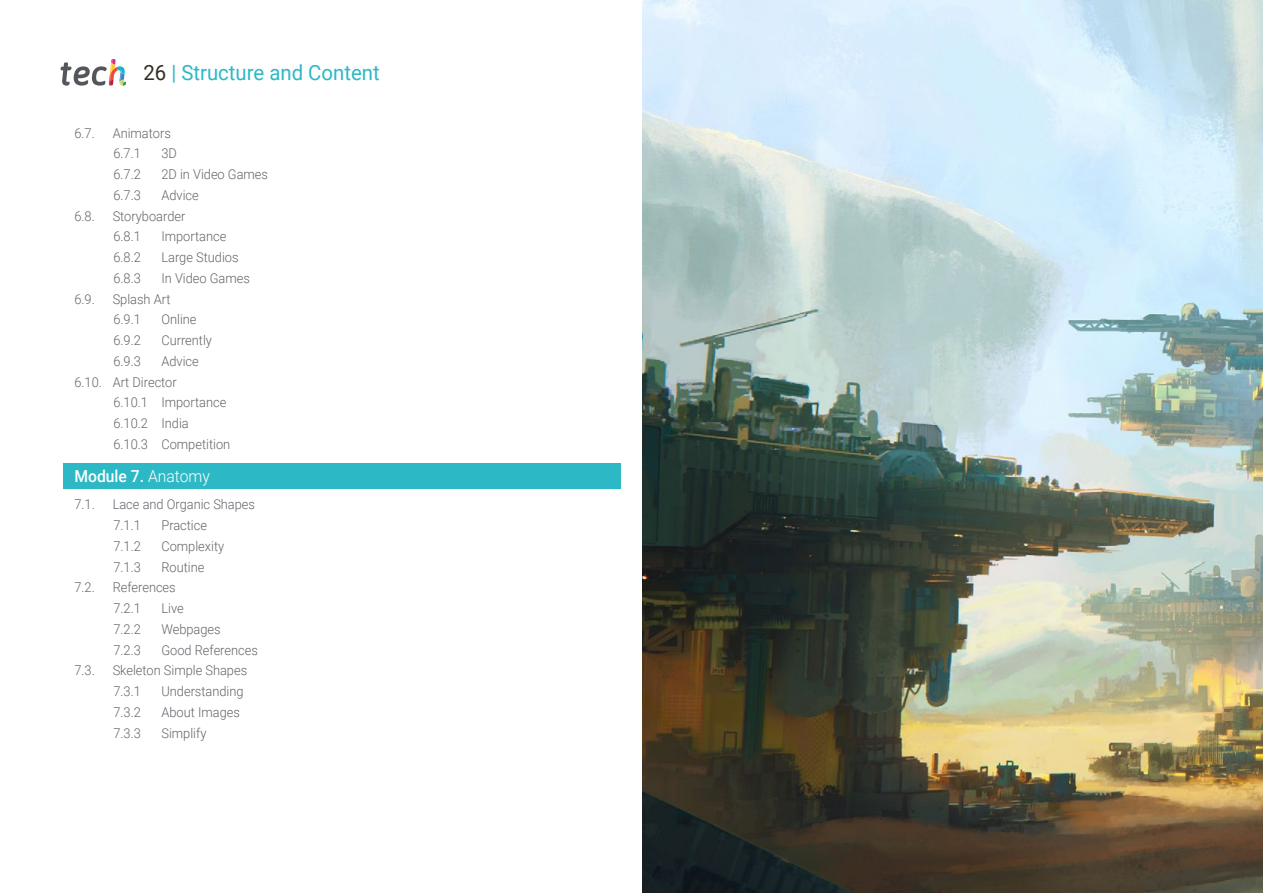
<style>
.page{position:relative;width:1263px;height:893px;background:#fff}
.page>*{position:absolute;margin:0;border:0;box-sizing:border-box;transform-origin:0 0}
.t1{font:21px "Roboto";color:#2db8c5}
.t2{font:500 16.5px "Roboto";color:#fff;scale:.95 1}
.t3{font:300 13.5px/20.7px "Roboto";color:#61646a;scale:.95 1}
.s1{color:#312e20}
.s2{font-weight:300}
</style>
<div class="page">
<svg style="left:61px;top:59px;width:65px;height:27px"></svg>
<div style="left:63px;top:463px;width:558px;height:25px;background:#2db8c5"></div>
<img style="left:642px;top:0;width:621px;height:893px">
<h1 class="t1" style="left:144px;top:57px;width:238px"><span class="s1">26</span> | Structure and Content</h1>
<p class="t3" style="left:74px;top:122px;width:23px">6.7.</p>
<p class="t3" style="left:113px;top:122px;width:63px">Animators<br>6.7.1</p>
<p class="t3" style="left:161px;top:143px;width:18px">3D</p>
<p class="t3" style="left:113px;top:164px;width:30px">6.7.2</p>
<p class="t3" style="left:161px;top:164px;width:114px">2D in Video Games</p>
<p class="t3" style="left:113px;top:184px;width:30px">6.7.3</p>
<p class="t3" style="left:161px;top:184px;width:41px">Advice</p>
<p class="t3" style="left:74px;top:205px;width:23px">6.8.</p>
<p class="t3" style="left:113px;top:205px;width:78px">Storyboarder<br>6.8.1</p>
<p class="t3" style="left:161px;top:226px;width:70px">Importance</p>
<p class="t3" style="left:113px;top:247px;width:30px">6.8.2</p>
<p class="t3" style="left:161px;top:247px;width:83px">Large Studios</p>
<p class="t3" style="left:113px;top:267px;width:30px">6.8.3</p>
<p class="t3" style="left:161px;top:267px;width:95px">In Video Games</p>
<p class="t3" style="left:74px;top:288px;width:23px">6.9.</p>
<p class="t3" style="left:113px;top:288px;width:62px">Splash Art<br>6.9.1</p>
<p class="t3" style="left:161px;top:309px;width:38px">Online</p>
<p class="t3" style="left:113px;top:330px;width:30px">6.9.2</p>
<p class="t3" style="left:161px;top:330px;width:55px">Currently</p>
<p class="t3" style="left:113px;top:350px;width:30px">6.9.3</p>
<p class="t3" style="left:74px;top:350px;width:132px;text-indent:87px">Advice<br>6.10. Art Director</p>
<p class="t3" style="left:113px;top:392px;width:124px">6.10.1 Importance<br>6.10.2 India<br>6.10.3 Competition</p>
<p class="t2" style="left:74px;top:465px;width:144px">Module 7. <span class="s2">Anatomy</span></p>
<p class="t3" style="left:74px;top:494px;width:23px">7.1.</p>
<p class="t3" style="left:113px;top:494px;width:151px">Lace and Organic Shapes<br>7.1.1</p>
<p class="t3" style="left:161px;top:514px;width:50px">Practice</p>
<p class="t3" style="left:113px;top:535px;width:30px">7.1.2</p>
<p class="t3" style="left:161px;top:535px;width:68px">Complexity</p>
<p class="t3" style="left:113px;top:556px;width:30px">7.1.3</p>
<p class="t3" style="left:161px;top:556px;width:47px">Routine</p>
<p class="t3" style="left:74px;top:577px;width:23px">7.2.</p>
<p class="t3" style="left:113px;top:577px;width:68px">References<br>7.2.1</p>
<p class="t3" style="left:161px;top:597px;width:25px">Live</p>
<p class="t3" style="left:113px;top:618px;width:30px">7.2.2</p>
<p class="t3" style="left:161px;top:618px;width:64px">Webpages</p>
<p class="t3" style="left:113px;top:639px;width:30px">7.2.3</p>
<p class="t3" style="left:161px;top:639px;width:103px">Good References</p>
<p class="t3" style="left:74px;top:660px;width:23px">7.3.</p>
<p class="t3" style="left:113px;top:660px;width:143px">Skeleton Simple Shapes<br>7.3.1</p>
<p class="t3" style="left:161px;top:680px;width:88px">Understanding</p>
<p class="t3" style="left:113px;top:701px;width:30px">7.3.2</p>
<p class="t3" style="left:161px;top:701px;width:84px">About Images</p>
<p class="t3" style="left:113px;top:722px;width:30px">7.3.3</p>
<p class="t3" style="left:161px;top:722px;width:49px">Simplify</p>
</div>
